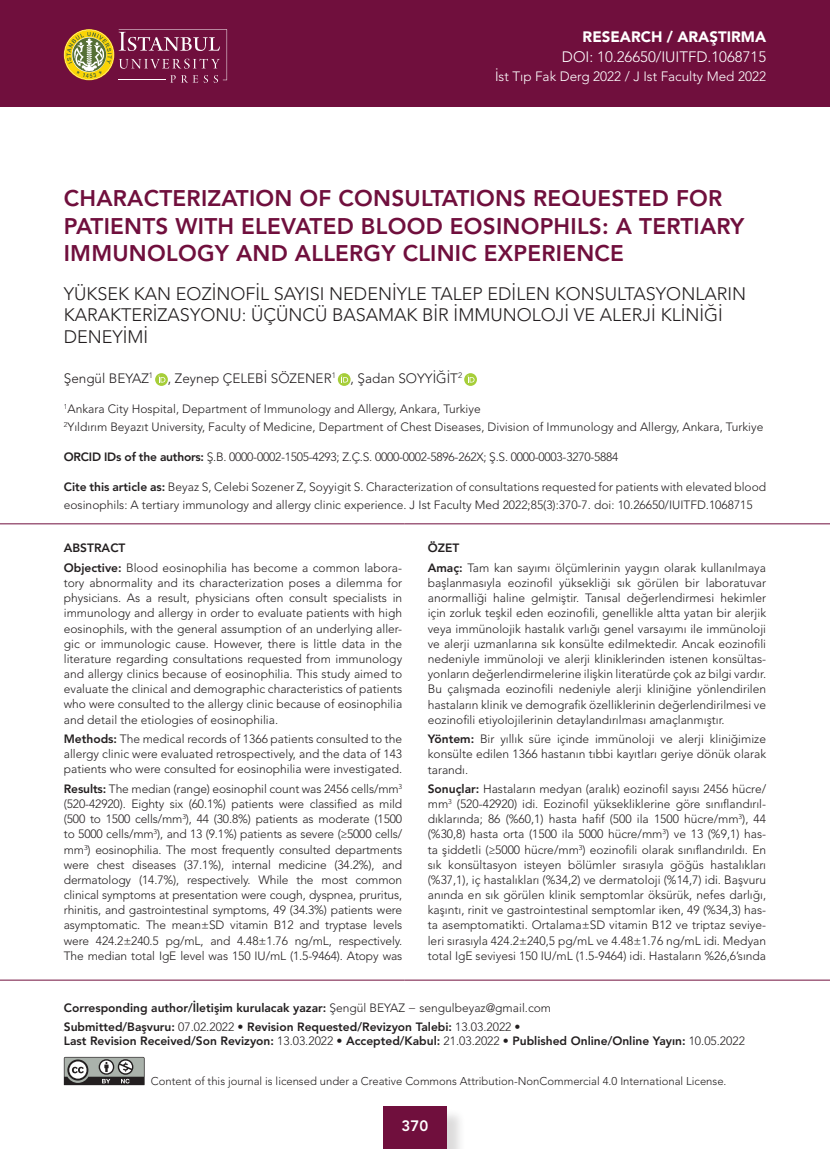
<style>
.page{position:relative;width:830px;height:1149px;background:#fff}
.page>*{position:absolute;margin:0;border:0;box-sizing:border-box;transform-origin:0 0}
.t1{font:800 22.5px/27px "Avenir LT Std";letter-spacing:.01em;color:#700f3d}
.t2{font:300 18px/21.6px "Avenir LT Std";color:#231f20}
.t3{font:300 15px "Avenir LT Std";color:#fff}
.t4{font:900 15px "Avenir LT Std";color:#fff}
.t5{font:800 15px "Avenir LT Std";color:#fff}
.t6{font:300 13.5px "Avenir LT Std";color:#231f20}
.t7{font:300 13.5px "Avenir LT Std";color:#fff}
.t8{font:300 12px/15.1px "Avenir LT Std";color:#231f20;text-align:justify}
.t9{font:800 12px/19.2px "Avenir LT Std";color:#231f20}
.t10{font:300 12px "Avenir LT Std";letter-spacing:-.02em;color:#231f20}
.t11{font:300 11.25px "Avenir LT Std";color:#231f20}
.s1{font-weight:800}
.s2{font-weight:300}
</style>
<div class="page">
<div style="left:385px;top:1108px;width:80px;height:40px;background:#231f20;opacity:.16"></div>
<div style="left:383px;top:1106px;width:63px;height:42px;background:#700f3d"></div>
<div style="left:0;top:0;width:829px;height:106px;background:#700f3d"></div>
<hr style="left:0;top:523px;width:404px;height:1px;background:#700f3d">
<hr style="left:404px;top:523px;width:425px;height:1px;background:#700f3d">
<hr style="left:0;top:979px;width:404px;height:1px;background:#700f3d">
<hr style="left:404px;top:979px;width:425px;height:1px;background:#700f3d">
<svg style="left:64px;top:29px;width:163px;height:54px"></svg>
<svg style="left:155px;top:373px;width:13px;height:13px"></svg>
<svg style="left:158px;top:375px;width:7px;height:7px"></svg>
<svg style="left:337px;top:373px;width:13px;height:13px"></svg>
<svg style="left:341px;top:375px;width:7px;height:7px"></svg>
<svg style="left:464px;top:373px;width:12px;height:13px"></svg>
<svg style="left:467px;top:375px;width:7px;height:7px"></svg>
<svg style="left:64px;top:1056px;width:80px;height:28px;background:#888a88"></svg>
<p class="t4" style="left:582px;top:28px;width:185px">RESEARCH / ARAŞTIRMA</p>
<p class="t3" style="left:561px;top:48px;width:206px">DOI: 10.26650/IUITFD.1068715</p>
<p class="t7" style="left:495px;top:68px;width:272px">İst Tıp Fak Derg 2022 / J Ist Faculty Med 2022</p>
<h1 class="t1" style="left:64px;top:185px;width:681px">CHARACTERIZATION OF CONSULTATIONS REQUESTED FOR<br>PATIENTS WITH ELEVATED BLOOD EOSINOPHILS: A TERTIARY<br>IMMUNOLOGY AND ALLERGY CLINIC EXPERIENCE</h1>
<h2 class="t2" style="left:64px;top:282px;width:683px">YÜKSEK KAN EOZİNOFİL SAYISI NEDENİYLE TALEP EDİLEN KONSULTASYONLARIN<br>KARAKTERİZASYONU: ÜÇÜNCÜ BASAMAK BİR İMMUNOLOJİ VE ALERJİ KLİNİĞİ<br>DENEYİMİ</h2>
<p class="t6" style="left:64px;top:370px;width:399px">Şengül BEYAZ<sup>1</sup> , Zeynep ÇELEBİ SÖZENER<sup>1</sup> , Şadan SOYYİĞİT<sup>2</sup></p>
<p class="t8" style="left:64px;top:400px;width:700px;line-height:17.2px"><sup>1</sup>Ankara City Hospital, Department of Immunology and Allergy, Ankara, Turkiye<br><sup>2</sup>Yıldırım Beyazıt University, Faculty of Medicine, Department of Chest Diseases, Division of Immunology and Allergy, Ankara, Turkiye</p>
<p class="t10" style="left:64px;top:449px;width:555px"><span class="s1">ORCID IDs of the authors:</span> Ş.B. 0000-0002-1505-4293; Z.Ç.S. 0000-0002-5896-262X; Ş.S. 0000-0003-3270-5884</p>
<p class="t8" style="left:64px;top:478px;width:703px;line-height:17.2px"><span class="s1">Cite this article as:</span> Beyaz S, Celebi Sozener Z, Soyyigit S. Characterization of consultations requested for patients with elevated blood eosinophils: A tertiary immunology and allergy clinic experience. J Ist Faculty Med 2022;85(3):370-7. doi: 10.26650/IUITFD.1068715</p>
<p class="t8" style="left:64px;top:538px;width:340px;line-height:19.4px"><span class="s1">ABSTRACT<br>Objective:</span> Blood eosinophilia has become a common labora-</p>
<p class="t8" style="left:64px;top:575px;width:340px">tory abnormality and its characterization poses a dilemma for physicians. As a result, physicians often consult specialists in immunology and allergy in order to evaluate patients with high eosinophils, with the general assumption of an underlying aller&shy;gic or immunologic cause. However, there is little data in the literature regarding consultations requested from immunology and allergy clinics because of eosinophilia. This study aimed to evaluate the clinical and demographic characteristics of patients who were consulted to the allergy clinic because of eosinophilia and detail the etiologies of eosinophilia.</p>
<p class="t8" style="left:64px;top:731px;width:340px"><span class="s1">Methods:</span> The medical records of 1366 patients consulted to the allergy clinic were evaluated retrospectively, and the data of 143 patients who were consulted for eosinophilia were investigated.</p>
<p class="t8" style="left:64px;top:780px;width:340px"><span class="s1">Results:</span> The median (range) eosinophil count was 2456 cells/mm<sup>3 </sup>(520-42920). Eighty six (60.1%) patients were classified as mild (500 to 1500 cells/mm<sup>3</sup>), 44 (30.8%) patients as moderate (1500 to 5000 cells/mm<sup>3</sup>), and 13 (9.1%) patients as severe (≥5000 cells/ mm<sup>3</sup>) eosinophilia. The most frequently consulted departments were chest diseases (37.1%), internal medicine (34.2%), and dermatology (14.7%), respectively. While the most common clinical symptoms at presentation were cough, dyspnea, pruritus, rhinitis, and gastrointestinal symptoms, 49 (34.3%) patients were asymptomatic. The mean±SD vitamin B12 and tryptase levels were 424.2±240.5 pg/mL, and 4.48±1.76 ng/mL, respectively.<br>The median total IgE level was 150 IU/mL (1.5-9464). Atopy was</p>
<p class="t8" style="left:427px;top:538px;width:340px;line-height:19.4px"><span class="s1">ÖZET<br>Amaç:</span> Tam kan sayımı ölçümlerinin yaygın olarak kullanılmaya</p>
<p class="t8" style="left:427px;top:575px;width:340px">başlanmasıyla eozinofil yüksekliği sık görülen bir laboratuvar anormalliği haline gelmiştir. Tanısal değerlendirmesi hekimler için zorluk teşkil eden eozinofili, genellikle altta yatan bir alerjik veya immünolojik hastalık varlığı genel varsayımı ile immünoloji ve alerji uzmanlarına sık konsülte edilmektedir. Ancak eozinofili nedeniyle immünoloji ve alerji kliniklerinden istenen konsültas&shy;yonların değerlendirmelerine ilişkin literatürde çok az bilgi vardır.<br>Bu çalışmada eozinofili nedeniyle alerji kliniğine yönlendirilen hastaların klinik ve demografik özelliklerinin değerlendirilmesi ve eozinofili etiyolojilerinin detaylandırılması amaçlanmıştır.</p>
<p class="t8" style="left:427px;top:731px;width:340px"><span class="s1">Yöntem:</span> Bir yıllık süre içinde immünoloji ve alerji kliniğimize konsülte edilen 1366 hastanın tıbbi kayıtları geriye dönük olarak tarandı.</p>
<p class="t8" style="left:427px;top:781px;width:340px"><span class="s1">Sonuçlar:</span> Hastaların medyan (aralık) eozinofil sayısı 2456 hücre/ mm<sup>3</sup> (520-42920) idi. Eozinofil yüksekliklerine göre sınıflandırıl&shy;dıklarında; 86 (%60,1) hasta hafif (500 ila 1500 hücre/mm<sup>3</sup>), 44 (%30,8) hasta orta (1500 ila 5000 hücre/mm<sup>3</sup>) ve 13 (%9,1) has&shy;ta şiddetli (≥5000 hücre/mm<sup>3</sup>) eozinofili olarak sınıflandırıldı. En sık konsültasyon isteyen bölümler sırasıyla göğüs hastalıkları (%37,1), iç hastalıkları (%34,2) ve dermatoloji (%14,7) idi. Başvuru anında en sık görülen klinik semptomlar öksürük, nefes darlığı, kaşıntı, rinit ve gastrointestinal semptomlar iken, 49 (%34,3) has&shy;ta asemptomatikti. Ortalama±SD vitamin B12 ve triptaz seviye&shy;leri sırasıyla 424.2±240,5 pg/mL ve 4.48±1.76 ng/mL idi. Medyan total IgE seviyesi 150 IU/mL (1.5-9464) idi. Hastaların %26,6’sında</p>
<p class="t9" style="left:64px;top:997px;width:488px">Corresponding author/İletişim kurulacak yazar: <span class="s2">Şengül BEYAZ − sengulbeyaz@gmail.com<br></span>Submitted/Başvuru: <span class="s2">07.02.2022 •</span> Revision Requested/Revizyon Talebi: <span class="s2">13.03.2022 •</span></p>
<p class="t9" style="left:64px;top:1031px;width:682px">Last Revision Received/Son Revizyon: <span class="s2">13.03.2022 •</span> Accepted/Kabul: <span class="s2">21.03.2022 •</span> Published Online/Online Yayın: <span class="s2">10.05.2022</span></p>
<p class="t11" style="left:151px;top:1074px;width:577px">Content of this journal is licensed under a Creative Commons Attribution-NonCommercial 4.0 International License.</p>
<p class="t5" style="left:401px;top:1115px;width:28px">370</p>
</div>
